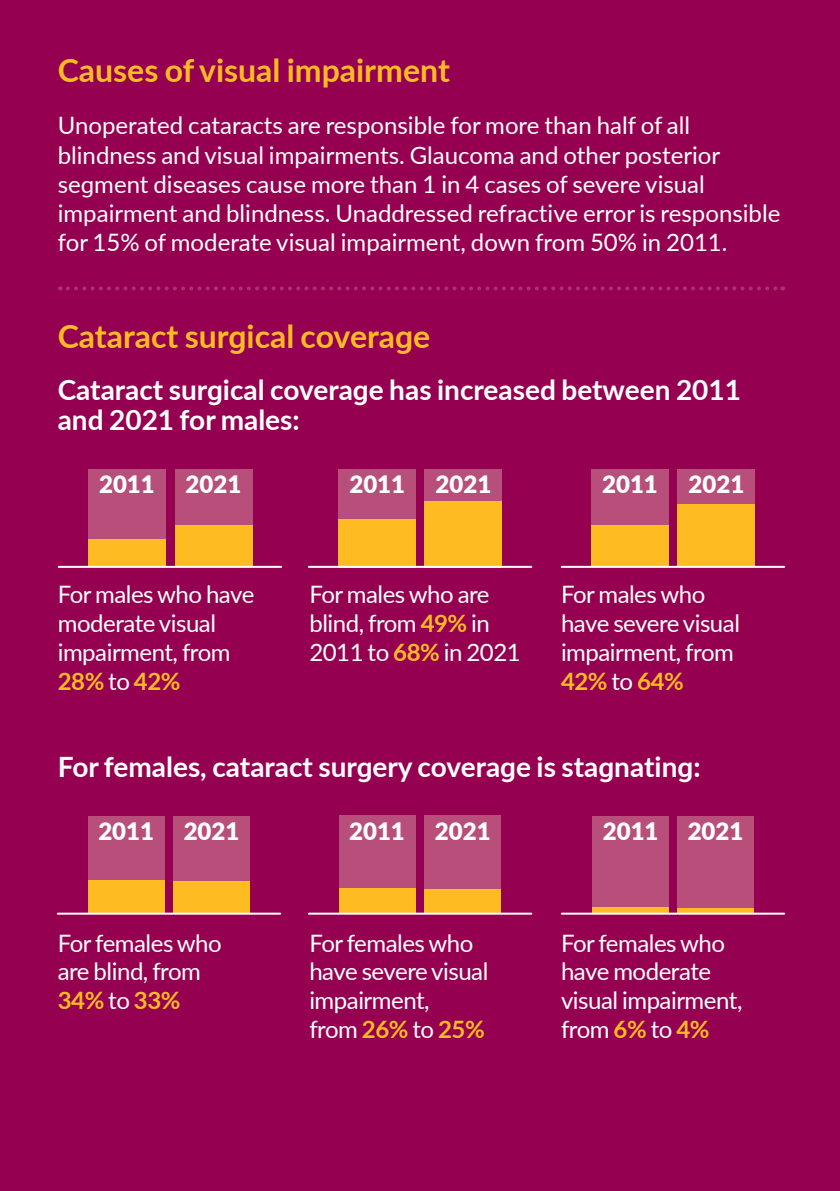
<style>
.page{position:relative;width:840px;height:1191px;background:#fff}
.page>*{position:absolute;margin:0;border:0;box-sizing:border-box;transform-origin:0 0}
.t1{font:700 32px "Lato";color:#fb2}
.t2{font:700 28px/29.2px "Lato";color:#fff}
.t3{font:24px/28.8px "Lato";letter-spacing:-.015em;color:#fff}
.t4{font:900 24px "Lato";color:#fff}
.s1{font-weight:700;color:#fb2}
</style>
<div class="page">
<div style="left:0;top:0;width:839px;height:1191px;background:#960051"></div>
<svg style="left:68px;top:286px;width:714px;height:4px"></svg>
<div style="left:88px;top:469px;width:78px;height:96px;background:#b84f7a"></div>
<div style="left:174px;top:469px;width:78px;height:96px;background:#b84f7a"></div>
<div style="left:174px;top:525px;width:78px;height:40px;background:#fb2"></div>
<div style="left:88px;top:538px;width:78px;height:27px;background:#fb2"></div>
<div style="left:338px;top:469px;width:78px;height:98px;background:#b84f7a"></div>
<div style="left:424px;top:469px;width:78px;height:98px;background:#b84f7a"></div>
<div style="left:424px;top:501px;width:78px;height:66px;background:#fb2"></div>
<div style="left:338px;top:519px;width:78px;height:48px;background:#fb2"></div>
<div style="left:591px;top:816px;width:77px;height:96px;background:#b84f7a"></div>
<div style="left:677px;top:816px;width:76px;height:96px;background:#b84f7a"></div>
<hr style="left:677px;top:908px;width:76px;height:4px;background:#fb2">
<div style="left:591px;top:907px;width:77px;height:5px;background:#fb2"></div>
<div style="left:591px;top:469px;width:77px;height:96px;background:#b84f7a"></div>
<div style="left:677px;top:469px;width:77px;height:96px;background:#b84f7a"></div>
<div style="left:677px;top:504px;width:77px;height:61px;background:#fb2"></div>
<div style="left:591px;top:525px;width:77px;height:40px;background:#fb2"></div>
<div style="left:424px;top:815px;width:76px;height:98px;background:#b84f7a"></div>
<div style="left:338px;top:815px;width:77px;height:98px;background:#b84f7a"></div>
<div style="left:424px;top:889px;width:76px;height:24px;background:#fb2"></div>
<div style="left:338px;top:888px;width:77px;height:25px;background:#fb2"></div>
<div style="left:88px;top:816px;width:77px;height:97px;background:#b84f7a"></div>
<div style="left:173px;top:816px;width:77px;height:97px;background:#b84f7a"></div>
<div style="left:173px;top:881px;width:77px;height:32px;background:#fb2"></div>
<div style="left:88px;top:880px;width:77px;height:33px;background:#fb2"></div>
<hr style="left:309px;top:566px;width:222px;height:2px;background:#fff">
<hr style="left:59px;top:566px;width:222px;height:2px;background:#fff">
<hr style="left:561px;top:566px;width:222px;height:2px;background:#fff">
<hr style="left:58px;top:912px;width:222px;height:2px;background:#fff">
<hr style="left:561px;top:912px;width:222px;height:2px;background:#fff">
<hr style="left:309px;top:912px;width:222px;height:2px;background:#fff">
<h3 class="t1" style="left:58px;top:47px;width:393px">Causes of visual impairment</h3>
<p class="t3" style="left:58px;top:110px;width:723px">Unoperated cataracts are responsible for more than half of all blindness and visual impairments. Glaucoma and other posterior segment diseases cause more than 1 in 4 cases of severe visual impairment and blindness. Unaddressed refractive error is responsible for 15% of moderate visual impairment, down from 50% in 2011.</p>
<h3 class="t1" style="left:58px;top:312px;width:374px">Cataract surgical coverage</h3>
<p class="t2" style="left:58px;top:374px;width:684px">Cataract surgical coverage has increased between 2011 and 2021 for males:</p>
<p class="t4" style="left:99px;top:466px;width:57px">2011</p>
<p class="t4" style="left:349px;top:466px;width:57px">2011</p>
<p class="t4" style="left:601px;top:466px;width:57px">2011</p>
<p class="t4" style="left:185px;top:466px;width:57px">2021</p>
<p class="t4" style="left:435px;top:466px;width:57px">2021</p>
<p class="t4" style="left:688px;top:466px;width:57px">2021</p>
<p class="t3" style="left:58px;top:579px;width:198px">For males who have moderate visual impairment, from<br><span class="s1">28%</span> to <span class="s1">42%</span></p>
<p class="t3" style="left:309px;top:579px;width:213px">For males who are blind, from <span class="s1">49%</span> in<br>2011 to <span class="s1">68%</span> in 2021</p>
<p class="t3" style="left:560px;top:579px;width:180px">For males who have severe visual impairment, from<br><span class="s1">42%</span> to <span class="s1">64%</span></p>
<p class="t2" style="left:58px;top:751px;width:644px">For females, cataract surgery coverage is stagnating:</p>
<p class="t4" style="left:98px;top:813px;width:57px">2011</p>
<p class="t4" style="left:349px;top:813px;width:57px">2011</p>
<p class="t4" style="left:602px;top:813px;width:57px">2011</p>
<p class="t4" style="left:183px;top:813px;width:57px">2021</p>
<p class="t4" style="left:434px;top:813px;width:57px">2021</p>
<p class="t4" style="left:687px;top:813px;width:57px">2021</p>
<p class="t3" style="left:58px;top:927px;width:165px">For females who are blind, from<br><span class="s1">34%</span> to <span class="s1">33%</span></p>
<p class="t3" style="left:309px;top:927px;width:180px">For females who have severe visual impairment,<br>from <span class="s1">26%</span> to <span class="s1">25%</span></p>
<p class="t3" style="left:560px;top:927px;width:183px">For females who have moderate visual impairment, from <span class="s1">6%</span> to <span class="s1">4%</span></p>
</div>
